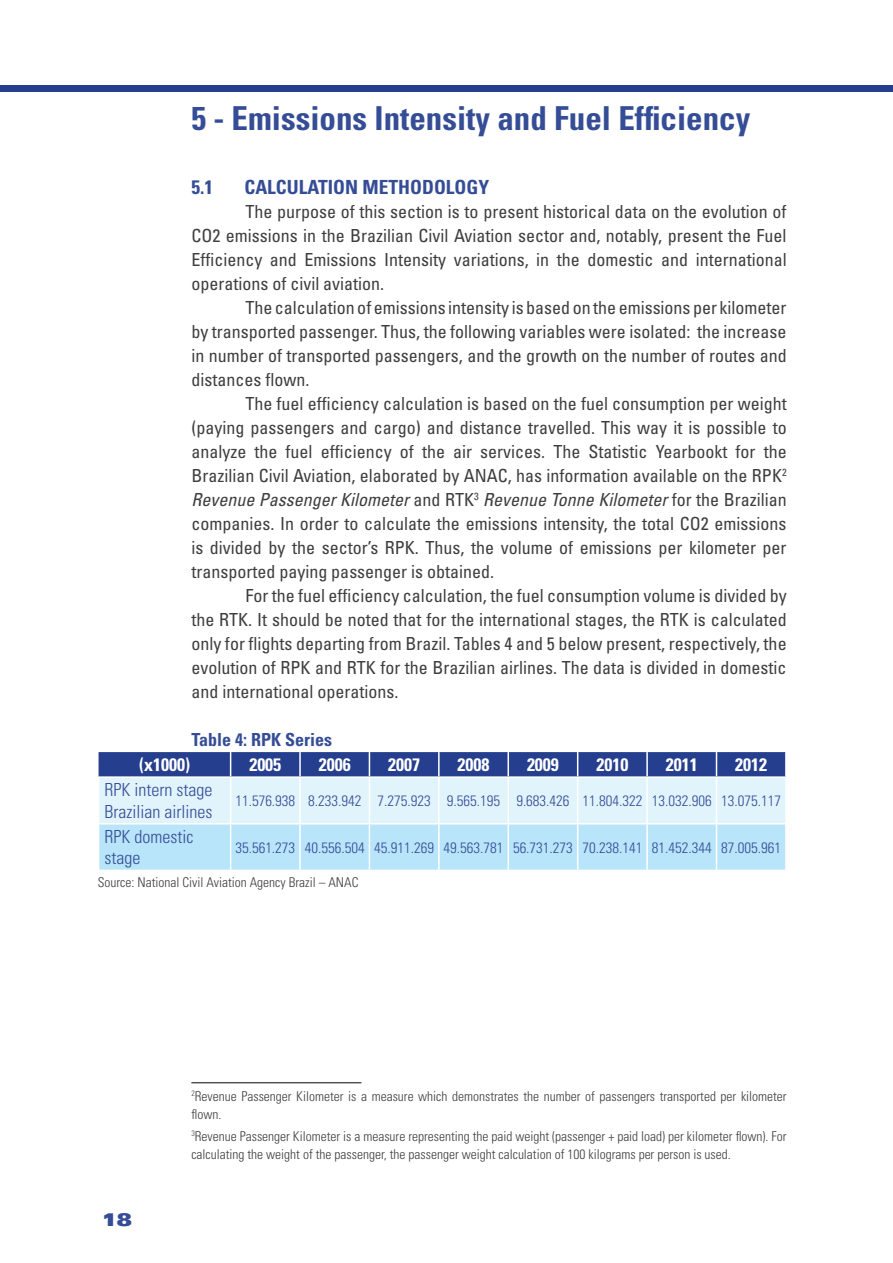
<style>
.page{position:relative;width:893px;height:1263px;background:#fff}
.page>*{position:absolute;margin:0;border:0;box-sizing:border-box;transform-origin:0 0}
.t1{font:700 condensed 33px "Univers LT Std";color:#354d96}
.t2{font:700 condensed 19.5px "Univers LT Std";color:#354d96}
.t3{font:condensed 18px/24px "Univers LT Std";color:#3e3e3f;text-align:justify}
.t4{font:300 condensed 18px/21.6px "Univers LT Std";color:#354d96}
.t5{font:700 condensed 18px "Univers LT Std";color:#fff}
.t6{font:700 condensed 18px "Univers LT Std";color:#354d96}
.t7{font:18px "Univers LT Std X Black Ex";color:#354d96}
.t8{font:300 condensed 15px "Univers LT Std";color:#354d96}
.t9{font:300 condensed 13.5px/18px "Univers LT Std";color:#3e3e3f}
.s1{font-style:italic}
</style>
<div class="page">
<div style="left:0;top:85px;width:893px;height:6px;background:#253f8e"></div>
<hr style="left:191px;top:1082px;width:170px;height:1px;background:#231f20">
<svg style="left:99px;top:752px;width:686px;height:118px;background:#aac8e4"></svg>
<hr style="left:98px;top:776px;width:133px;height:2px;background:#fff">
<hr style="left:231px;top:776px;width:69px;height:2px;background:#fff">
<hr style="left:230px;top:778px;width:1px;height:45px;background:#fff">
<hr style="left:300px;top:776px;width:69px;height:2px;background:#fff">
<hr style="left:299px;top:778px;width:2px;height:45px;background:#fff">
<hr style="left:369px;top:776px;width:70px;height:2px;background:#fff">
<hr style="left:369px;top:778px;width:1px;height:45px;background:#fff">
<hr style="left:439px;top:776px;width:69px;height:2px;background:#fff">
<hr style="left:438px;top:778px;width:2px;height:45px;background:#fff">
<hr style="left:508px;top:776px;width:70px;height:2px;background:#fff">
<hr style="left:507px;top:778px;width:2px;height:45px;background:#fff">
<hr style="left:578px;top:776px;width:69px;height:2px;background:#fff">
<hr style="left:577px;top:778px;width:1px;height:45px;background:#fff">
<hr style="left:647px;top:776px;width:69px;height:2px;background:#fff">
<hr style="left:646px;top:778px;width:2px;height:45px;background:#fff">
<hr style="left:716px;top:776px;width:71px;height:2px;background:#fff">
<hr style="left:716px;top:778px;width:1px;height:45px;background:#fff">
<hr style="left:98px;top:823px;width:133px;height:1px;background:#fff">
<hr style="left:231px;top:823px;width:69px;height:1px;background:#fff">
<hr style="left:230px;top:824px;width:1px;height:46px;background:#fff">
<hr style="left:300px;top:823px;width:69px;height:1px;background:#fff">
<hr style="left:299px;top:824px;width:2px;height:46px;background:#fff">
<hr style="left:369px;top:823px;width:70px;height:1px;background:#fff">
<hr style="left:369px;top:824px;width:1px;height:46px;background:#fff">
<hr style="left:439px;top:823px;width:69px;height:1px;background:#fff">
<hr style="left:438px;top:824px;width:2px;height:46px;background:#fff">
<hr style="left:508px;top:823px;width:70px;height:1px;background:#fff">
<hr style="left:507px;top:824px;width:2px;height:46px;background:#fff">
<hr style="left:578px;top:823px;width:69px;height:1px;background:#fff">
<hr style="left:577px;top:824px;width:1px;height:46px;background:#fff">
<hr style="left:647px;top:823px;width:69px;height:1px;background:#fff">
<hr style="left:646px;top:824px;width:2px;height:46px;background:#fff">
<hr style="left:716px;top:823px;width:71px;height:1px;background:#fff">
<hr style="left:716px;top:824px;width:1px;height:46px;background:#fff">
<h1 class="t1" style="left:191px;top:98px;width:561px">5 - Emissions Intensity and Fuel Efficiency</h1>
<p class="t2" style="left:191px;top:175px;width:23px">5.1</p>
<p class="t2" style="left:244px;top:175px;width:74px">Calculation</p>
<p class="t2" style="left:362px;top:175px;width:60px">Methodo</p>
<p class="t2" style="left:446px;top:175px;width:45px">logy</p>
<p class="t3" style="left:191px;top:199px;width:597px;text-indent:54px">The purpose of this section is to present historical data on the evolution of CO2 emissions in the Brazilian Civil Aviation sector and, notably, present the Fuel Efficiency and Emissions Intensity variations, in the domestic and international operations of civil aviation.</p>
<p class="t3" style="left:191px;top:295px;width:597px;text-indent:54px">The calculation of emissions intensity is based on the emissions per kilometer by transported passenger. Thus, the following variables were isolated: the increase in number of transported passengers, and the growth on the number of routes and distances flown.</p>
<p class="t3" style="left:191px;top:391px;width:597px;text-indent:54px">The fuel efficiency calculation is based on the fuel consumption per weight (paying passengers and cargo) and distance travelled. This way it is possible to analyze the fuel efficiency of the air services. The Statistic Yearbookt for the Brazilian Civil Aviation, elaborated by ANAC, has information available on the RPK<sup>2<br></sup><span class="s1">Revenue Passenger Kilometer</span> and RTK<sup>3</sup> <span class="s1">Revenue Tonne Kilometer</span> for the Brazilian companies. In order to calculate the emissions intensity, the total CO2 emissions is divided by the sector’s RPK. Thus, the volume of emissions per kilometer per transported paying passenger is obtained.</p>
<p class="t3" style="left:191px;top:583px;width:597px;text-indent:54px">For the fuel efficiency calculation, the fuel consumption volume is divided by the RTK. It should be noted that for the international stages, the RTK is calculated only for flights departing from Brazil. Tables 4 and 5 below present, respectively, the evolution of RPK and RTK for the Brazilian airlines. The data is divided in domestic and international operations.</p>
<p class="t6" style="left:191px;top:729px;width:142px">Table 4: RPK Series</p>
<p class="t5" style="left:139px;top:754px;width:52px">(x1000)</p>
<p class="t5" style="left:249px;top:754px;width:33px">2005</p>
<p class="t5" style="left:319px;top:754px;width:33px">2006</p>
<p class="t5" style="left:388px;top:754px;width:33px">2007</p>
<p class="t5" style="left:458px;top:754px;width:33px">2008</p>
<p class="t5" style="left:527px;top:754px;width:33px">2009</p>
<p class="t5" style="left:596px;top:754px;width:33px">2010</p>
<p class="t5" style="left:666px;top:754px;width:33px">2011</p>
<p class="t5" style="left:735px;top:754px;width:33px">2012</p>
<p class="t4" style="left:105px;top:779px;width:109px">RPK intern stage<br>Brazilian airlines</p>
<p class="t8" style="left:235px;top:791px;width:547px">11.576.938 8.233.942 7.275.923 9.565.195 9.683.426 11.804.322 13.032.906 13.075.117</p>
<p class="t4" style="left:105px;top:826px;width:90px">RPK domestic stage</p>
<p class="t8" style="left:235px;top:838px;width:547px">35.561.273 40.556.504 45.911.269 49.563.781 56.731.273 70.238.141 81.452.344 87.005.961</p>
<p class="t9" style="left:98px;top:874px;width:262px">Source: National Civil Aviation Agency Brazil – ANAC</p>
<p class="t7" style="left:102px;top:1209px;width:32px">18</p>
<p class="t9" style="left:191px;top:1087px;width:597px"><sup>2</sup>Revenue Passenger Kilometer is a measure which demonstrates the number of passengers transported per kilometer flown.</p>
<p class="t9" style="left:191px;top:1127px;width:597px"><sup>3</sup>Revenue Passenger Kilometer is a measure representing the paid weight (passenger + paid load) per kilometer flown). For calculating the weight of the passenger, the passenger weight calculation of 100 kilograms per person is used.</p>
</div>
